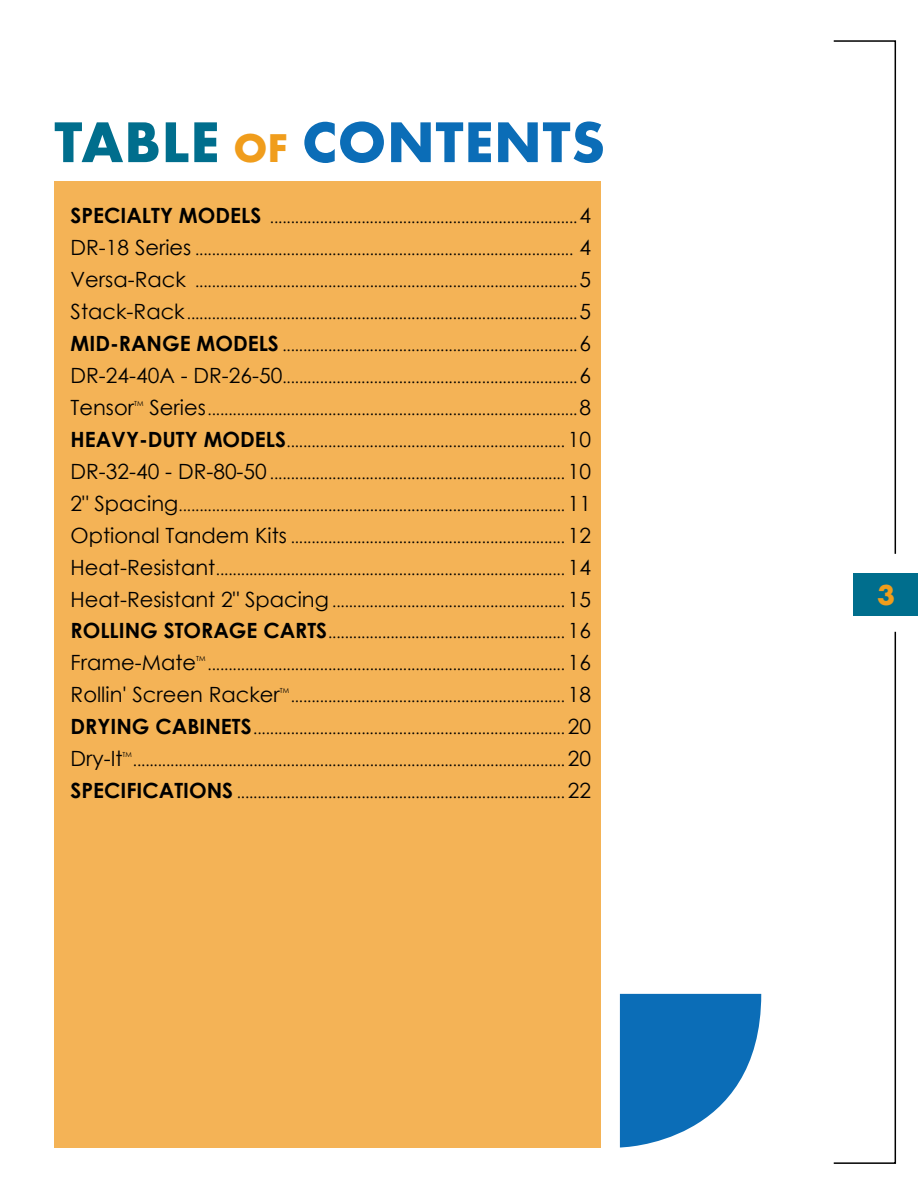
<style>
.page{position:relative;width:918px;height:1188px;background:#fff}
.page>*{position:absolute;margin:0;border:0;box-sizing:border-box;transform-origin:0 0}
.t1{font:700 59.55px "Futura PT";letter-spacing:.01em;color:#0b6db7}
.t2{font:700 30px "Futura PT";color:#f09d1c}
.t3{font:21px "Century Gothic";color:#000}
.t4{font:15px/32px "Century Gothic";color:#000;text-align:justify}
.t5{font:7.05px "Century Gothic";color:#000}
.s1{color:#006e8d}
.s2{font-size:41.7px;color:#f09d1c}
.s3{font-weight:700;font-size:21px}
.s4{font-size:21px}
</style>
<div class="page">
<svg style="left:833px;top:40px;width:64px;height:514px"></svg>
<div style="left:853px;top:573px;width:65px;height:42px;background:#006e8d"></div>
<svg style="left:833px;top:631px;width:64px;height:533px"></svg>
<div style="left:54px;top:181px;width:547px;height:967px;background:#f4b356"></div>
<svg style="left:620px;top:994px;width:141px;height:153px"></svg>
<h1 class="t1" style="left:54px;top:104px;width:552px"><span class="s1">TABLE</span> <span class="s2">of</span> CONTENTS</h1>
<p class="t4" style="left:71px;top:201px;width:522px"><span class="s3">SPECIALTY MODELS</span> ..........................................................................<span class="s4">4<br>DR-18 Series</span> ........................................................................................... <span class="s4">4<br>Versa-Rack</span> ............................................................................................<span class="s4">5<br>Stack-Rack</span>..............................................................................................<span class="s4">5<br></span><span class="s3">MID-RANGE MODELS</span> .......................................................................<span class="s4">6<br>DR-24-40A - DR-26-50</span>.......................................................................<span class="s4">6</span></p>
<h3 class="t3" style="left:71px;top:393px;width:65px">Tensor</h3>
<p class="t5" style="left:134px;top:398px;width:11px">TM</p>
<p class="t4" style="left:71px;top:393px;width:522px;text-indent:79px"><span class="s4">Series</span>.........................................................................................<span class="s4">8<br></span><span class="s3">HEAVY-DUTY MODELS</span>................................................................... <span class="s4">10<br>DR-32-40 - DR-80-50</span> ....................................................................... <span class="s4">10<br>2" Spacing</span>............................................................................................. <span class="s4">11<br>Optional Tandem Kits</span> .................................................................. <span class="s4">12<br>Heat-Resistant</span>.................................................................................... <span class="s4">14<br>Heat-Resistant 2" Spacing</span> ........................................................ <span class="s4">15<br></span><span class="s3">ROLLING STORAGE CARTS</span>......................................................... <span class="s4">16</span></p>
<h3 class="t3" style="left:71px;top:648px;width:127px">Frame-Mate</h3>
<p class="t5" style="left:196px;top:654px;width:11px">TM</p>
<p class="t4" style="left:208px;top:649px;width:385px">...................................................................................... <span class="s4">16</span></p>
<h3 class="t3" style="left:71px;top:680px;width:211px">Rollin' Screen Racker</h3>
<p class="t5" style="left:280px;top:686px;width:11px">TM</p>
<p class="t4" style="left:71px;top:681px;width:522px;text-align:right">.................................................................. <span class="s4">18<br></span><span class="s3">DRYING CABINETS</span>........................................................................... <span class="s4">20</span></p>
<h3 class="t3" style="left:71px;top:744px;width:54px">Dry-It</h3>
<p class="t5" style="left:123px;top:750px;width:11px">TM</p>
<p class="t4" style="left:71px;top:745px;width:522px;text-align:right">........................................................................................................ <span class="s4">20<br></span><span class="s3">SPECIFICATIONS</span> ............................................................................... <span class="s4">22</span></p>
<h2 class="t2" style="left:877px;top:576px;width:19px">3</h2>
</div>
